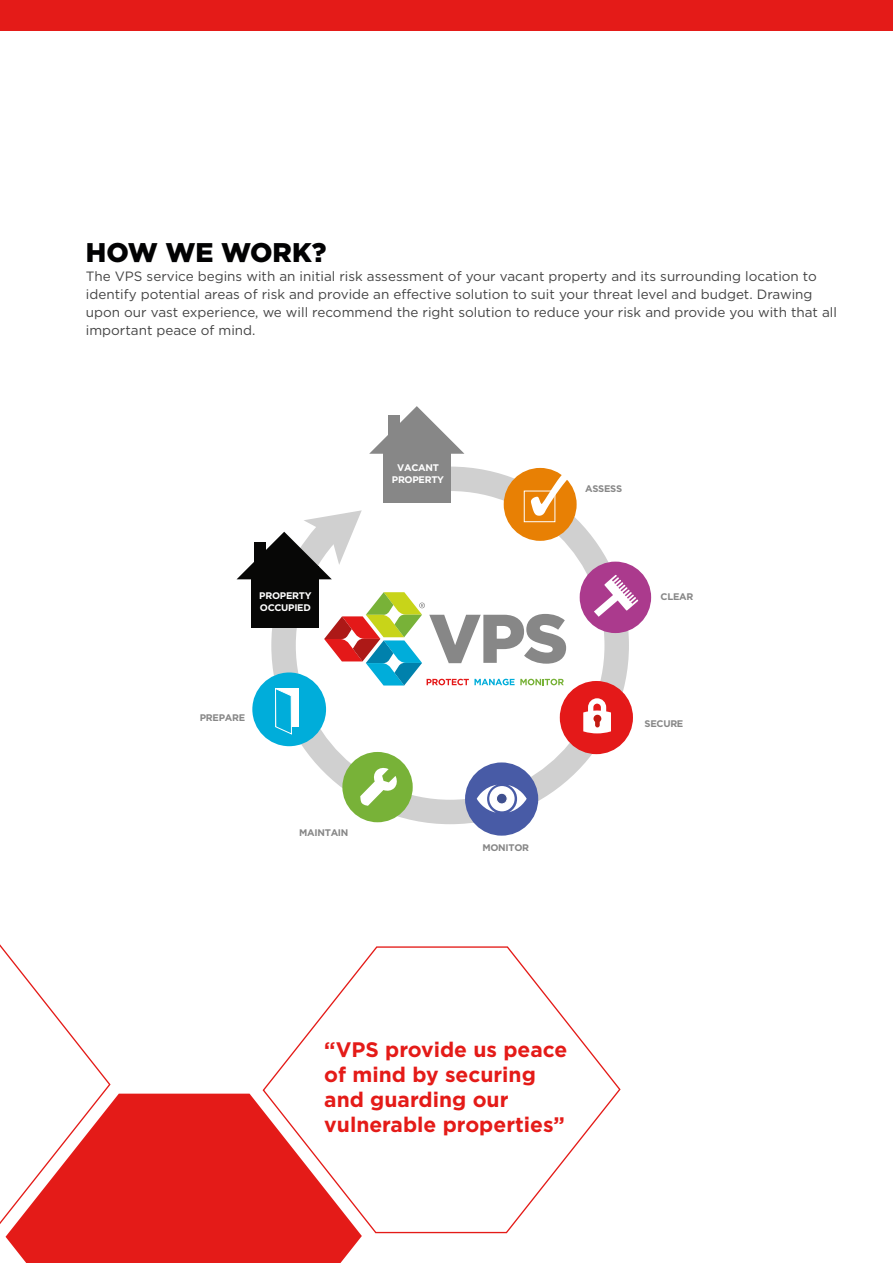
<style>
.page{position:relative;width:893px;height:1263px;background:#fff}
.page>*{position:absolute;margin:0;border:0;box-sizing:border-box;transform-origin:0 0}
.t1{font:900 27px "Gotham";color:#020203}
.t2{font:700 21px/25.2px "Gotham";color:#e41b18}
.t3{font:13.5px/18px "Gotham";color:#444}
.t4{font:700 9.6px "Gotham";letter-spacing:-.03em;color:#878787}
.t5{font:700 9.6px/11.6px "Gotham";letter-spacing:-.03em;color:#fff;text-align:center}
</style>
<div class="page">
<div style="left:0;top:0;width:893px;height:31px;background:#e41b18"></div>
<svg style="left:262px;top:946px;width:359px;height:288px"></svg>
<svg style="left:6px;top:1094px;width:356px;height:169px;fill:#e41b18"></svg>
<svg style="left:271px;top:467px;width:358px;height:357px"></svg>
<div style="left:251px;top:567px;width:67px;height:61px;background:#070706"></div>
<svg style="left:237px;top:510px;width:125px;height:69px"></svg>
<div style="left:254px;top:543px;width:11px;height:26px;background:#070706"></div>
<div style="left:560px;top:681px;width:73px;height:73px;background:#e41919;border-radius:50%"></div>
<svg style="left:583px;top:698px;width:28px;height:35px"></svg>
<div style="left:465px;top:762px;width:73px;height:74px;background:#485ba6;border-radius:50%"></div>
<svg style="left:508px;top:785px;width:19px;height:27px"></svg>
<svg style="left:477px;top:785px;width:20px;height:27px"></svg>
<div style="left:489px;top:786px;width:26px;height:25px;background:#fff;border-radius:50%"></div>
<div style="left:496px;top:793px;width:11px;height:11px;background:#3f4f8e;border-radius:50%"></div>
<div style="left:496px;top:793px;width:11px;height:11px;border:1px solid #fff;border-radius:50%"></div>
<div style="left:252px;top:672px;width:74px;height:74px;background:#00adda;border-radius:50%"></div>
<div style="left:276px;top:688px;width:23px;height:39px;background:#fff"></div>
<svg style="left:275px;top:687px;width:17px;height:48px"></svg>
<div style="left:384px;top:441px;width:67px;height:61px;background:#878787"></div>
<svg style="left:369px;top:406px;width:95px;height:48px"></svg>
<div style="left:342px;top:752px;width:71px;height:70px;background:#78b238;border-radius:50%"></div>
<svg style="left:360px;top:767px;width:37px;height:39px"></svg>
<div style="left:504px;top:468px;width:73px;height:73px;background:#e88004;border-radius:50%"></div>
<div style="left:524px;top:491px;width:31px;height:31px;background:#e88004;border:1px solid #fff"></div>
<svg style="left:531px;top:470px;width:43px;height:46px"></svg>
<div style="left:580px;top:562px;width:71px;height:71px;background:#ab3a8d;border-radius:50%"></div>
<svg style="left:594px;top:575px;width:44px;height:42px"></svg>
<svg style="left:324px;top:592px;width:242px;height:93px"></svg>
<div style="left:388px;top:415px;width:11px;height:26px;background:#878787"></div>
<svg style="left:0;top:944px;width:111px;height:285px"></svg>
<h1 class="t1" style="left:86px;top:234px;width:242px">HOW WE WORK?</h1>
<p class="t3" style="left:86px;top:267px;width:753px">The VPS service begins with an initial risk assessment of your vacant property and its surrounding location to identify potential areas of risk and provide an effective solution to suit your threat level and budget. Drawing upon our vast experience, we will recommend the right solution to reduce your risk and provide you with that all important peace of mind.</p>
<p class="t5" style="left:259px;top:590px;width:54px;text-align:left">PROPERTY<br>OCCUPIED</p>
<p class="t4" style="left:200px;top:711px;width:47px">PREPARE</p>
<p class="t4" style="left:299px;top:826px;width:51px">MAINTAIN</p>
<p class="t5" style="left:392px;top:462px;width:54px">VACANT<br>PROPERTY</p>
<p class="t4" style="left:482px;top:841px;width:48px">MONITOR</p>
<p class="t4" style="left:585px;top:483px;width:39px">ASSESS</p>
<p class="t4" style="left:661px;top:590px;width:34px">CLEAR</p>
<p class="t4" style="left:645px;top:717px;width:40px">SECURE</p>
<h2 class="t2" style="left:324px;top:1036px;width:245px">“VPS provide us peace of mind by securing and guarding our vulnerable properties”</h2>
</div>
